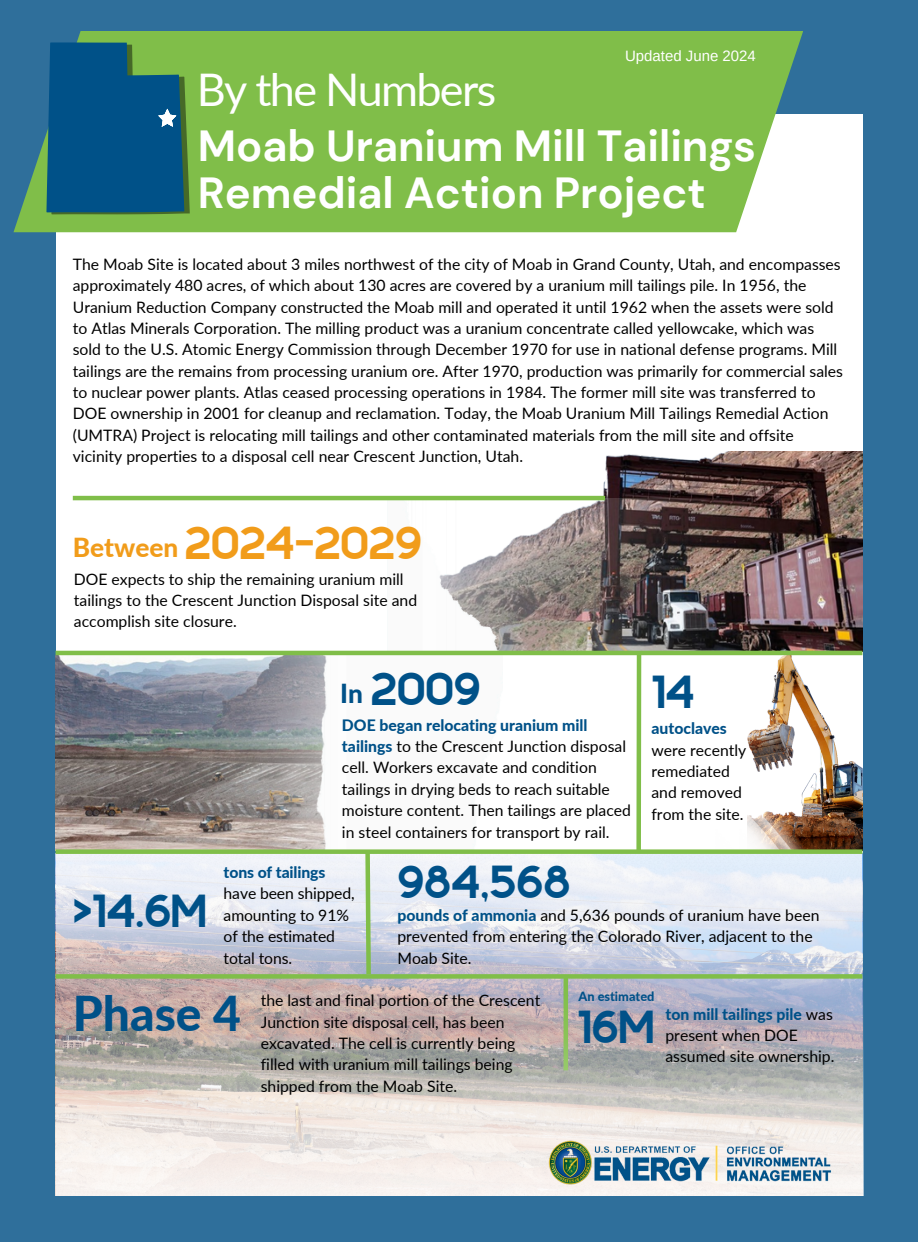
<style>
.page{position:relative;width:918px;height:1242px;background:#2f6f9b}
.page>*{position:absolute;margin:0;border:0;box-sizing:border-box;transform-origin:0 0}
.t1{font:900 48px "Geometrica Sans";color:#005188}
.t2{font:900 48px "Geometrica Sans";color:#f19c1a}
.t3{font:800 48px "Lato";color:#005188}
.t4{font:45px "Lato";letter-spacing:-.04em;color:#fff}
.t5{font:700 43.5px/47.2px "DM Sans";color:#fff}
.t6{font:800 26.25px "Lato";color:#f19c1a}
.t7{font:800 26.25px "Lato";color:#005188}
.t8{font:15.75px/21.3px "Lato";color:#000}
.t9{font:15px "Arimo";color:#fff}
.t10{font:800 12.75px "Lato";color:#005188}
.s1{font-weight:800;color:#005188}
</style>
<div class="page">
<div style="left:56px;top:114px;width:806px;height:1081px;background:#fff"></div>
<svg style="left:14px;top:31px;width:789px;height:201px;background:#81bc54"></svg>
<div style="left:636px;top:652px;width:5px;height:200px;background:#80be49"></div>
<img style="left:56px;top:854px;width:806px;height:235px">
<div style="left:56px;top:974px;width:806px;height:5px;background:#80be49"></div>
<hr style="left:564px;top:975px;width:4px;height:95px;background:#80be49">
<svg style="left:46px;top:42px;width:144px;height:172px;background:#125e7e"></svg>
<img style="left:434px;top:451px;width:429px;height:201px">
<img style="left:748px;top:655px;width:114px;height:194px">
<img style="left:788px;top:803px;width:24px;height:46px">
<img style="left:747px;top:803px;width:41px;height:46px">
<img style="left:57px;top:655px;width:290px;height:194px">
<div style="left:56px;top:849px;width:806px;height:5px;background:#80be49"></div>
<svg style="left:363px;top:847px;width:10px;height:132px"></svg>
<img style="left:423px;top:498px;width:439px;height:153px">
<hr style="left:73px;top:496px;width:532px;height:4px;background:#80be49">
<hr style="left:56px;top:651px;width:806px;height:4px;background:#80be49">
<img style="left:57px;top:980px;width:806px;height:216px">
<img style="left:542px;top:1136px;width:298px;height:53px">
<p class="t4" style="left:197px;top:62px;width:301px">By the Numbers</p>
<h4 class="t9" style="left:625px;top:47px;width:132px">Updated June 2024</h4>
<p class="t5" style="left:198px;top:122px;width:560px">Moab Uranium Mill Tailings<br>Remedial Action Project</p>
<p class="t8" style="left:73px;top:253px;width:772px">The Moab Site is located about 3 miles northwest of the city of Moab in Grand County, Utah, and encompasses approximately 480 acres, of which about 130 acres are covered by a uranium mill tailings pile. In 1956, the Uranium Reduction Company constructed the Moab mill and operated it until 1962 when the assets were sold to Atlas Minerals Corporation. The milling product was a uranium concentrate called yellowcake, which was sold to the U.S. Atomic Energy Commission through December 1970 for use in national defense programs. Mill tailings are the remains from processing uranium ore. After 1970, production was primarily for commercial sales to nuclear power plants. Atlas ceased processing operations in 1984. The former mill site was transferred to DOE ownership in 2001 for cleanup and reclamation. Today, the Moab Uranium Mill Tailings Remedial Action (UMTRA) Project is relocating mill tailings and other contaminated materials from the mill site and offsite vicinity properties to a disposal cell near Crescent Junction, Utah.</p>
<h5 class="t2" style="left:185px;top:523px;width:239px">2024-2029</h5>
<h5 class="t8" style="left:74px;top:568px;width:345px">DOE expects to ship the remaining uranium mill tailings to the Crescent Junction Disposal site and accomplish site closure.</h5>
<p class="t6" style="left:73px;top:531px;width:107px">Between</p>
<h2 class="t7" style="left:340px;top:677px;width:24px">In</h2>
<p class="t1" style="left:371px;top:669px;width:111px">2009</p>
<p class="t1" style="left:651px;top:672px;width:45px">14</p>
<p class="t1" style="left:73px;top:891px;width:135px">&gt;14.6M</p>
<h4 class="t8" style="left:342px;top:714px;width:291px"><span class="s1">DOE began relocating uranium mill tailings</span> to the Crescent Junction disposal cell. Workers excavate and condition tailings in drying beds to reach suitable moisture content. Then tailings are placed in steel containers for transport by rail.</h4>
<h5 class="t8" style="left:224px;top:861px;width:132px"><span class="s1">tons of tailings </span>have been shipped, amounting to 91% of the estimated total tons.</h5>
<p class="t8" style="left:651px;top:717px;width:96px"><span class="s1">autoclaves </span>were recently remediated and removed from the site.</p>
<h2 class="t1" style="left:397px;top:862px;width:174px">984,568</h2>
<p class="t8" style="left:397px;top:904px;width:424px"><span class="s1">pounds of ammonia</span> and 5,636 pounds of uranium have been prevented from entering the Colorado River, adjacent to the<br>Moab Site.</p>
<p class="t3" style="left:73px;top:984px;width:170px">Phase 4</p>
<p class="t8" style="left:261px;top:990px;width:281px">the last and final portion of the Crescent Junction site disposal cell, has been excavated. The cell is currently being filled with uranium mill tailings being shipped from the Moab Site.</p>
<p class="t10" style="left:578px;top:989px;width:78px">An estimated</p>
<p class="t1" style="left:578px;top:1007px;width:78px">16M</p>
<p class="t8" style="left:665px;top:1003px;width:171px"><span class="s1">ton mill tailings pile</span> was present when DOE assumed site ownership.</p>
</div>
